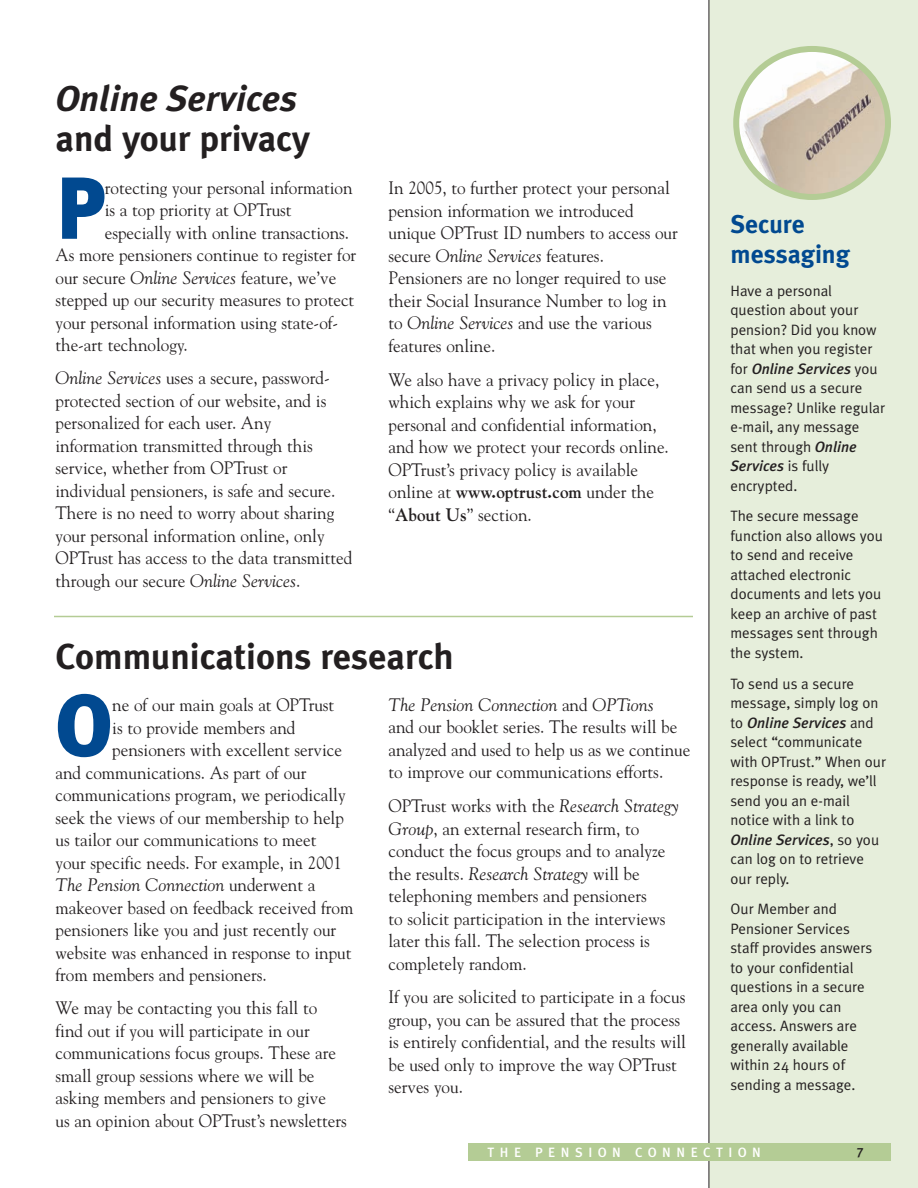
<style>
.page{position:relative;width:918px;height:1188px;background:#fff}
.page>*{position:absolute;margin:0;border:0;box-sizing:border-box;transform-origin:0 0}
.t1{font:900 87.9px "Meta Plus";color:#014990;scale:.95 1}
.t2{font:700 36px "Meta Plus";color:#231f20}
.t3{font:italic 700 36px "Meta Plus";color:#231f20}
.t4{font:700 25.5px/30px "Meta Plus";color:#014990}
.t5{font:18px/22.5px "Goudy";color:#231f20;scale:.95 1}
.t6{font:italic 18px "Goudy";color:#231f20}
.t7{font:15px/19.5px "Meta Plus Normal";color:#231f20}
.t8{font:italic 500 15px "Meta Plus";color:#231f20}
.t9{font:13.5px "Meta Plus Medium Caps";letter-spacing:.4em;color:#fff}
.t10{font:13.5px "Meta Plus Medium Caps";color:#231f20}
.s1{font-style:italic}
.s2{font-weight:700}
.s3{font-style:normal}
.s4{font-family:"Meta Plus Normal";font-weight:400;font-style:normal}
.s5{font-family:"Meta Plus";font-weight:500;font-style:italic}
</style>
<div class="page">
<div style="left:709px;top:0;width:209px;height:1188px;background:#e6eedb"></div>
<hr style="left:709px;top:0;width:1px;height:1188px;background:#231f20">
<div style="left:468px;top:1143px;width:423px;height:18px;background:#b4cc95"></div>
<svg style="left:733px;top:46px;width:158px;height:154px"></svg>
<hr style="left:54px;top:616px;width:639px;height:1px;background:#b4cc95">
<h2 class="t3" style="left:56px;top:77px;width:243px">Online Services</h2>
<h2 class="t2" style="left:56px;top:118px;width:256px">and your privacy</h2>
<h1 class="t1" style="left:56px;top:157px;width:54px">P</h1>
<p class="t5" style="left:105px;top:176px;width:262px">rotecting your personal information</p>
<p class="t5" style="left:105px;top:199px;width:198px">is a top priority at OPTrust</p>
<p class="t5" style="left:105px;top:221px;width:259px">especially with online transactions.</p>
<p class="t5" style="left:56px;top:244px;width:318px">As more pensioners continue to register for</p>
<p class="t5" style="left:56px;top:266px;width:297px">our secure <span class="s1">Online Services</span> feature, we’ve</p>
<p class="t5" style="left:56px;top:289px;width:316px">stepped up our security measures to protect</p>
<p class="t5" style="left:56px;top:311px;width:299px">your personal information using state-of-</p>
<p class="t5" style="left:56px;top:334px;width:141px">the-art technology.</p>
<p class="t5" style="left:55px;top:367px;width:314px"><span class="s1">Online Services</span> uses a secure, password&shy;protected section of our website, and is personalized for each user. Any information transmitted through this service, whether from OPTrust or individual pensioners, is safe and secure.<br>There is no need to worry about sharing your personal information online, only OPTrust has access to the data transmitted through our secure <span class="s1">Online Services</span>.</p>
<p class="t5" style="left:388px;top:177px;width:306px">In 2005, to further protect your personal pension information we introduced unique OPTrust ID numbers to access our secure <span class="s1">Online Services</span> features.<br>Pensioners are no longer required to use their Social Insurance Number to log in to <span class="s1">Online Services</span> and use the various features online.</p>
<p class="t5" style="left:388px;top:368px;width:297px">We also have a privacy policy in place, which explains why we ask for your personal and confidential information, and how we protect your records online.<br>OPTrust’s privacy policy is available online at <span class="s2">www.optrust.com</span> under the “<span class="s2">About Us</span>” section.</p>
<h2 class="t2" style="left:56px;top:635px;width:400px">Communications research</h2>
<h1 class="t1" style="left:56px;top:674px;width:61px">O</h1>
<p class="t5" style="left:112px;top:694px;width:235px">ne of our main goals at OPTrust</p>
<p class="t5" style="left:112px;top:716px;width:194px">is to provide members and</p>
<p class="t5" style="left:112px;top:739px;width:243px">pensioners with excellent service</p>
<p class="t5" style="left:55px;top:761px;width:266px">and communications. As part of our</p>
<p class="t5" style="left:55px;top:784px;width:307px">communications program, we periodically</p>
<p class="t5" style="left:55px;top:806px;width:305px">seek the views of our membership to help</p>
<p class="t5" style="left:55px;top:829px;width:276px">us tailor our communications to meet</p>
<p class="t5" style="left:55px;top:851px;width:303px">your specific needs. For example, in 2001</p>
<p class="t6" style="left:56px;top:874px;width:261px">The Pension Connection <span class="s3">underwent a</span></p>
<p class="t5" style="left:55px;top:896px;width:315px">makeover based on feedback received from</p>
<p class="t5" style="left:55px;top:919px;width:297px">pensioners like you and just recently our</p>
<p class="t5" style="left:55px;top:941px;width:313px">website was enhanced in response to input</p>
<p class="t5" style="left:55px;top:964px;width:224px">from members and pensioners.</p>
<p class="t5" style="left:55px;top:997px;width:308px">We may be contacting you this fall to find out if you will participate in our communications focus groups. These are small group sessions where we will be asking members and pensioners to give<br>us an opinion about OPTrust’s newsletters</p>
<p class="t5" style="left:388px;top:694px;width:319px"><span class="s1">The Pension Connection</span> and <span class="s1">OPTions<br></span>and our booklet series. The results will be analyzed and used to help us as we continue to improve our communications efforts.</p>
<p class="t5" style="left:388px;top:795px;width:307px">OPTrust works with the <span class="s1">Research Strategy Group</span>, an external research firm, to conduct the focus groups and to analyze the results. <span class="s1">Research Strategy</span> will be telephoning members and pensioners<br>to solicit participation in the interviews later this fall. The selection process is completely random.</p>
<p class="t5" style="left:388px;top:986px;width:315px">If you are solicited to participate in a focus group, you can be assured that the process is entirely confidential, and the results will be used only to improve the way OPTrust serves you.</p>
<h3 class="t4" style="left:730px;top:209px;width:121px">Secure messaging</h3>
<p class="t7" style="left:730px;top:281px;width:148px">Have a personal question about your pension? Did you know that when you register</p>
<p class="t8" style="left:730px;top:360px;width:149px"><span class="s4">for</span> Online Services <span class="s4">you</span></p>
<p class="t7" style="left:730px;top:378px;width:156px">can send us a secure message? Unlike regular e-mail, any message sent through <span class="s5">Online</span></p>
<p class="t8" style="left:730px;top:457px;width:100px">Services <span class="s4">is fully</span></p>
<p class="t7" style="left:730px;top:470px;width:130px;line-height:30.8px">encrypted.<br>The secure message</p>
<p class="t7" style="left:730px;top:526px;width:154px">function also allows you to send and receive attached electronic documents and lets you keep an archive of past messages sent through the system.</p>
<p class="t7" style="left:730px;top:674px;width:149px">To send us a secure message, simply log on</p>
<p class="t8" style="left:730px;top:714px;width:145px"><span class="s4">to</span> Online Services <span class="s4">and</span></p>
<p class="t7" style="left:730px;top:732px;width:157px">select “communicate with OPTrust.” When our response is ready, we’ll send you an e-mail notice with a link to</p>
<p class="t8" style="left:730px;top:831px;width:150px">Online Services<span class="s4">, so you</span></p>
<p class="t7" style="left:730px;top:849px;width:135px">can log on to retrieve our reply.</p>
<p class="t7" style="left:730px;top:899px;width:143px">Our Member and<br>Pensioner Services staff provides answers to your confidential questions in a secure area only you can access. Answers are generally available within 24 hours of sending a message.</p>
<p class="t9" style="left:488px;top:1144px;width:275px">THE PENSION CONNECTION</p>
<p class="t10" style="left:857px;top:1144px;width:9px">7</p>
</div>
